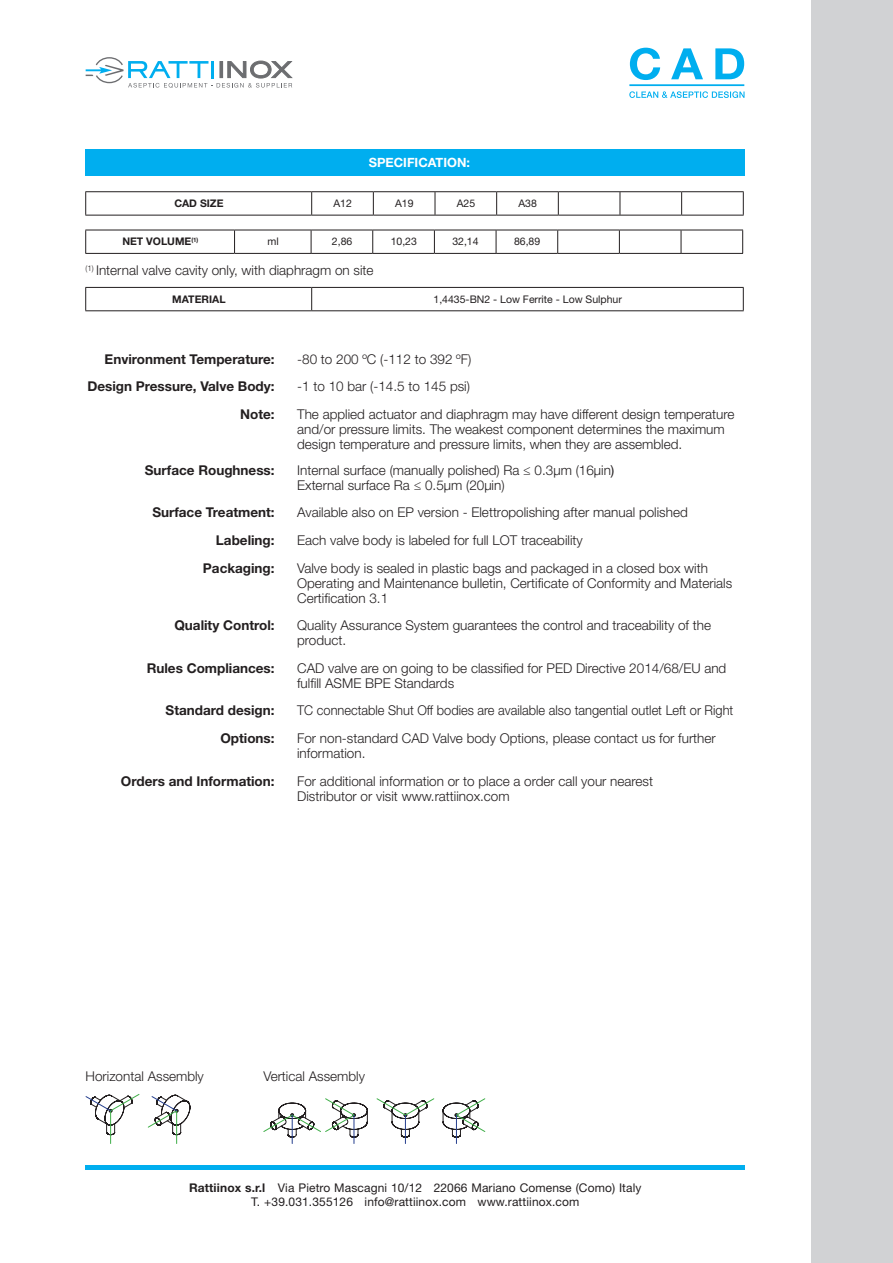
<style>
.page{position:relative;width:893px;height:1263px;background:#fff}
.page>*{position:absolute;margin:0;border:0;box-sizing:border-box;transform-origin:0 0}
.t1{font:300 13.5px/15px "Helvetica Neue LT Std";color:#231f20}
.t2{font:700 13.5px "Helvetica Neue LT Std";color:#231f20}
.t3{font:300 13.5px "Helvetica Neue LT Std";color:#231f20;scale:.95 1}
.t4{font:700 12.75px "Helvetica Neue LT Std";color:#fff}
.t5{font:12px "Helvetica Neue LT Std";letter-spacing:.01em;color:#231f20}
.misure{font:10.5px "Helvetica Neue LT Std";color:#231f20}
.misure-2{font:700 10.5px "Helvetica Neue LT Std";color:#231f20}
.s1{font-weight:400}
.s2{font-weight:700}
</style>
<div class="page">
<div style="left:86px;top:149px;width:659px;height:26px;background:#00aeef"></div>
<svg style="left:85px;top:230px;width:658px;height:23px"></svg>
<hr style="left:85px;top:253px;width:150px;height:1px;background:#231f20">
<hr style="left:235px;top:253px;width:76px;height:1px;background:#231f20">
<hr style="left:311px;top:253px;width:62px;height:1px;background:#231f20">
<hr style="left:373px;top:253px;width:61px;height:1px;background:#231f20">
<hr style="left:434px;top:253px;width:62px;height:1px;background:#231f20">
<hr style="left:496px;top:253px;width:62px;height:1px;background:#231f20">
<hr style="left:558px;top:253px;width:61px;height:1px;background:#231f20">
<hr style="left:619px;top:253px;width:62px;height:1px;background:#231f20">
<hr style="left:681px;top:253px;width:62px;height:1px;background:#231f20">
<svg style="left:85px;top:287px;width:659px;height:23px"></svg>
<hr style="left:85px;top:310px;width:227px;height:1px;background:#231f20">
<hr style="left:312px;top:310px;width:432px;height:1px;background:#231f20">
<hr style="left:85px;top:191px;width:227px;height:1px;background:#231f20">
<hr style="left:312px;top:191px;width:61px;height:1px;background:#231f20">
<hr style="left:373px;top:191px;width:62px;height:1px;background:#231f20">
<hr style="left:435px;top:191px;width:62px;height:1px;background:#231f20">
<hr style="left:497px;top:191px;width:61px;height:1px;background:#231f20">
<hr style="left:558px;top:191px;width:62px;height:1px;background:#231f20">
<hr style="left:620px;top:191px;width:62px;height:1px;background:#231f20">
<hr style="left:682px;top:191px;width:62px;height:1px;background:#231f20">
<svg style="left:85px;top:192px;width:659px;height:23px"></svg>
<hr style="left:85px;top:215px;width:227px;height:1px;background:#231f20">
<hr style="left:312px;top:215px;width:61px;height:1px;background:#231f20">
<hr style="left:373px;top:215px;width:62px;height:1px;background:#231f20">
<hr style="left:435px;top:215px;width:62px;height:1px;background:#231f20">
<hr style="left:497px;top:215px;width:61px;height:1px;background:#231f20">
<hr style="left:558px;top:215px;width:62px;height:1px;background:#231f20">
<hr style="left:620px;top:215px;width:62px;height:1px;background:#231f20">
<hr style="left:682px;top:215px;width:62px;height:1px;background:#231f20">
<svg style="left:629px;top:91px;width:115px;height:7px"></svg>
<svg style="left:630px;top:48px;width:114px;height:32px"></svg>
<hr style="left:629px;top:84px;width:115px;height:2px;background:#00aeef">
<svg style="left:86px;top:57px;width:207px;height:31px"></svg>
<svg style="left:85px;top:1094px;width:55px;height:50px"></svg>
<svg style="left:147px;top:1095px;width:44px;height:49px"></svg>
<svg style="left:263px;top:1098px;width:105px;height:45px"></svg>
<svg style="left:376px;top:1098px;width:59px;height:45px"></svg>
<svg style="left:442px;top:1098px;width:44px;height:45px"></svg>
<div style="left:812px;top:0;width:81px;height:1263px;background:#d1d2d4"></div>
<hr style="left:85px;top:1165px;width:659px;height:4px;background:#00aeef">
<p class="t4" style="left:369px;top:154px;width:103px">SPECIFICATION:</p>
<p class="misure-2" style="left:174px;top:197px;width:51px">CAD SIZE</p>
<p class="misure" style="left:333px;top:197px;width:20px">A12</p>
<p class="misure" style="left:395px;top:197px;width:20px">A19</p>
<p class="misure" style="left:457px;top:197px;width:20px">A25</p>
<p class="misure" style="left:518px;top:197px;width:20px">A38</p>
<p class="misure-2" style="left:122px;top:235px;width:78px">NET VOLUME<sup>(1)</sup></p>
<p class="misure" style="left:267px;top:235px;width:13px">ml</p>
<p class="misure" style="left:332px;top:235px;width:22px">2,86</p>
<p class="misure" style="left:391px;top:235px;width:28px">10,23</p>
<p class="misure" style="left:452px;top:235px;width:28px">32,14</p>
<p class="misure" style="left:514px;top:235px;width:28px">86,89</p>
<p class="t1" style="left:86px;top:263px;width:289px"><sup>(1)</sup> Internal valve cavity only, with diaphragm on site</p>
<p class="misure-2" style="left:172px;top:293px;width:55px">MATERIAL</p>
<p class="misure" style="left:433px;top:293px;width:190px">1,4435-BN2 - Low Ferrite - Low Sulphur</p>
<p class="t2" style="left:105px;top:350px;width:172px">Environment Temperature:</p>
<p class="t1" style="left:297px;top:351px;width:176px">-80 to 200 ºC (-112 to 392 ºF)</p>
<p class="t2" style="left:87px;top:378px;width:189px">Design Pressure, Valve Body:</p>
<p class="t1" style="left:297px;top:379px;width:174px">-1 to 10 bar (-14.5 to 145 psi)</p>
<p class="t2" style="left:240px;top:406px;width:36px">Note:</p>
<p class="t1" style="left:297px;top:406px;width:439px">The applied actuator and diaphragm may have different design temperature and/or pressure limits. The weakest component determines the maximum design temperature and pressure limits, when they are assembled.</p>
<p class="t2" style="left:145px;top:461px;width:131px">Surface Roughness:</p>
<p class="t1" style="left:297px;top:462px;width:319px">Internal surface (manually polished) Ra ≤ 0.3μm (16μin<span class="s1">)<br></span>External surface Ra ≤ 0.5μm (20μin)</p>
<p class="t2" style="left:152px;top:504px;width:124px">Surface Treatment:</p>
<p class="t1" style="left:297px;top:505px;width:392px">Available also on EP version - Elettropolishing after manual polished</p>
<p class="t2" style="left:216px;top:532px;width:60px">Labeling:</p>
<p class="t1" style="left:297px;top:532px;width:287px">Each valve body is labeled for full LOT traceability</p>
<p class="t2" style="left:203px;top:560px;width:73px">Packaging:</p>
<p class="t1" style="left:297px;top:560px;width:437px">Valve body is sealed in plastic bags and packaged in a closed box with<br>Operating and Maintenance bulletin, Certificate of Conformity and Materials</p>
<p class="t1" style="left:297px;top:590px;width:93px">Certification 3.1</p>
<p class="t2" style="left:174px;top:617px;width:102px">Quality Control:</p>
<p class="t1" style="left:297px;top:617px;width:415px">Quality Assurance System guarantees the control and traceability of the product.</p>
<p class="t2" style="left:147px;top:659px;width:129px">Rules Compliances:</p>
<p class="t1" style="left:297px;top:660px;width:431px">CAD valve are on going to be classified for PED Directive 2014/68/EU and fulfill ASME BPE Standards</p>
<p class="t2" style="left:166px;top:702px;width:111px">Standard design:</p>
<p class="t3" style="left:297px;top:702px;width:461px">TC connectable Shut Off bodies are available also tangential outlet Left or Right</p>
<p class="t2" style="left:220px;top:730px;width:56px">Options:</p>
<p class="t1" style="left:297px;top:730px;width:420px">For non-standard CAD Valve body Options, please contact us for further information.</p>
<p class="t2" style="left:121px;top:773px;width:155px">Orders and Information:</p>
<p class="t1" style="left:297px;top:773px;width:357px">For additional information or to place a order call your nearest<br>Distributor or visit www.rattiinox.com</p>
<p class="t1" style="left:86px;top:1069px;width:120px">Horizontal Assembly</p>
<p class="t1" style="left:263px;top:1069px;width:103px">Vertical Assembly</p>
<p class="t5" style="left:189px;top:1180px;width:454px"><span class="s2">Rattiinox s.r.l</span> Via Pietro Mascagni 10/12 22066 Mariano Comense (Como) Italy</p>
<p class="t5" style="left:251px;top:1195px;width:330px">T. +39.031.355126 info@rattiinox.com www.rattiinox.com</p>
</div>
